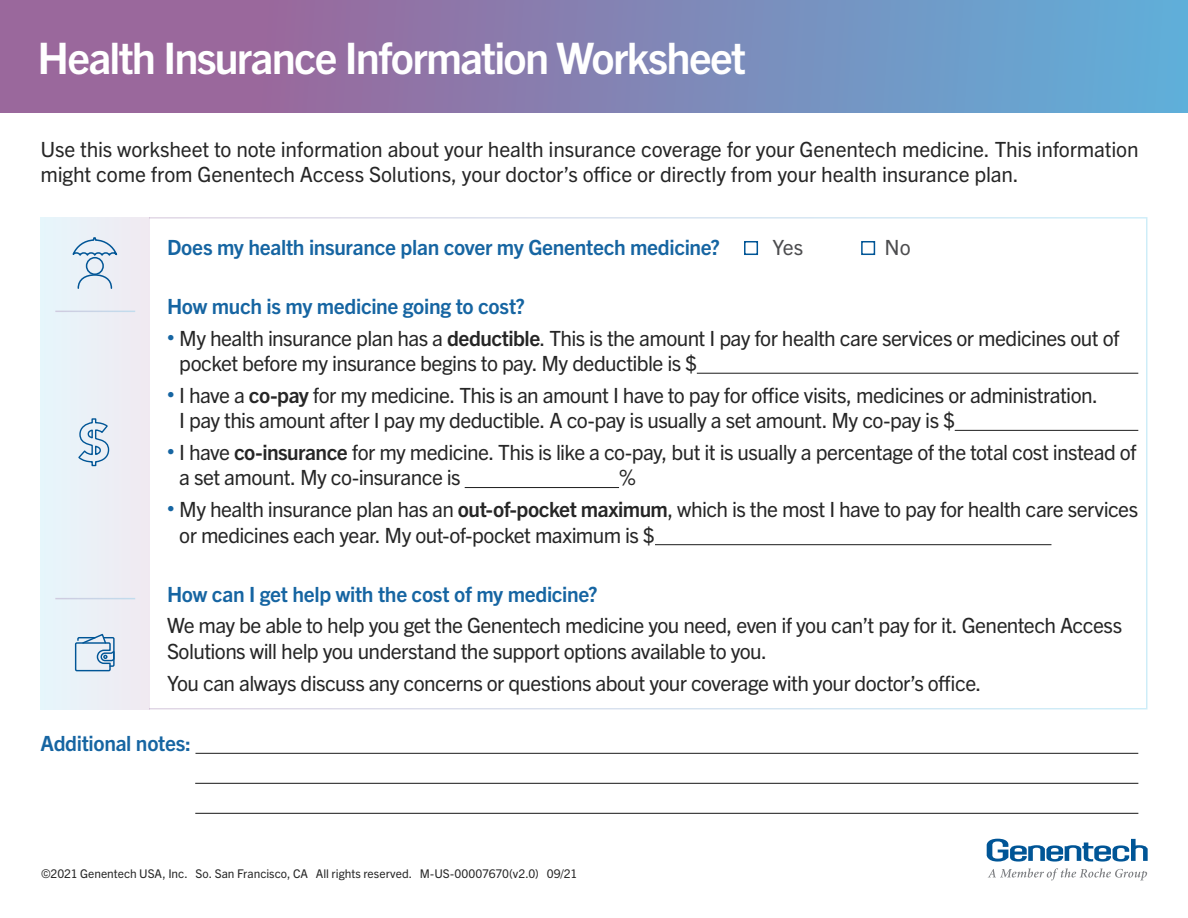
<style>
.page{position:relative;width:1188px;height:918px;background:#fff}
.page>*{position:absolute;margin:0;border:0;box-sizing:border-box;transform-origin:0 0}
.t1{font:700 43.5px "Trade Gothic Next LT Pro";letter-spacing:-.04em;color:#fff}
.t2{font:21px/25.2px "Trade Gothic Next LT Pro";letter-spacing:-.025em;color:#262626}
.t3{font:700 21px "Trade Gothic Next LT Pro";letter-spacing:-.015em;color:#1665a2}
.t4{font:21px "Trade Gothic Next LT Pro";color:#4d4d4f}
.t5{font:12px "Trade Gothic Next LT Pro";color:#262626}
.s1{font-size:15px;color:#1665a2}
.s2{font-weight:700}
</style>
<div class="page">
<div style="left:0;top:0;width:1188px;height:112px;background:linear-gradient(to right,#a45c91,#62acd7)"></div>
<div style="left:40px;top:217px;width:109px;height:493px;background:#ebf0f6"></div>
<svg style="left:78px;top:418px;width:32px;height:49px"></svg>
<svg style="left:74px;top:633px;width:41px;height:39px"></svg>
<svg style="left:72px;top:237px;width:46px;height:52px"></svg>
<hr style="left:55px;top:311px;width:80px;height:1px;background:#fff">
<hr style="left:55px;top:598px;width:80px;height:1px;background:#fff">
<svg style="left:987px;top:839px;width:161px;height:23px"></svg>
<svg style="left:988px;top:868px;width:159px;height:12px"></svg>
<hr style="left:697px;top:373px;width:441px;height:1px;background:#262626">
<hr style="left:955px;top:430px;width:183px;height:1px;background:#262626">
<hr style="left:465px;top:487px;width:154px;height:1px;background:#262626">
<hr style="left:655px;top:544px;width:396px;height:1px;background:#262626">
<div style="left:744px;top:241px;width:14px;height:14px;border:2px solid #005596"></div>
<div style="left:861px;top:241px;width:14px;height:14px;border:2px solid #005596"></div>
<hr style="left:195px;top:753px;width:943px;height:1px;background:#262626">
<hr style="left:195px;top:783px;width:943px;height:1px;background:#262626">
<hr style="left:195px;top:813px;width:943px;height:1px;background:#262626">
<h1 class="t1" style="left:38px;top:28px;width:710px">Health Insurance Information Worksheet</h1>
<p class="t2" style="left:40px;top:135px;width:1100px">Use this worksheet to note information about your health insurance coverage for your Genentech medicine. This information might come from Genentech Access Solutions, your doctor’s office or directly from your health insurance plan.</p>
<p class="t3" style="left:167px;top:233px;width:555px">Does my health insurance plan cover my Genentech medicine?</p>
<p class="t4" style="left:772px;top:233px;width:32px">Yes</p>
<p class="t4" style="left:885px;top:233px;width:28px">No</p>
<p class="t3" style="left:167px;top:292px;width:359px">How much is my medicine going to cost?</p>
<p class="t2" style="left:179px;top:324px;width:942px;text-indent:-12px"><span class="s1">•</span> My health insurance plan has a <span class="s2">deductible</span>. This is the amount I pay for health care services or medicines out of pocket before my insurance begins to pay. My deductible is $</p>
<p class="t2" style="left:179px;top:381px;width:920px;text-indent:-12px"><span class="s1">•</span> I have a <span class="s2">co-pay</span> for my medicine. This is an amount I have to pay for office visits, medicines or administration.<br>I pay this amount after I pay my deductible. A co-pay is usually a set amount. My co-pay is $</p>
<p class="t2" style="left:179px;top:439px;width:959px;text-indent:-12px"><span class="s1">•</span> I have <span class="s2">co-insurance</span> for my medicine. This is like a co-pay, but it is usually a percentage of the total cost instead of a set amount. My co-insurance is</p>
<p class="t2" style="left:619px;top:464px;width:18px">%</p>
<p class="t2" style="left:179px;top:496px;width:960px;text-indent:-12px"><span class="s1">•</span> My health insurance plan has an <span class="s2">out-of-pocket maximum</span>, which is the most I have to pay for health care services or medicines each year. My out-of-pocket maximum is $</p>
<p class="t3" style="left:167px;top:579px;width:432px">How can I get help with the cost of my medicine?</p>
<p class="t2" style="left:167px;top:612px;width:957px">We may be able to help you get the Genentech medicine you need, even if you can’t pay for it. Genentech Access<br>Solutions will help you understand the support options available to you.</p>
<p class="t2" style="left:167px;top:669px;width:816px">You can always discuss any concerns or questions about your coverage with your doctor’s office.</p>
<p class="t3" style="left:40px;top:729px;width:152px">Additional notes:</p>
<p class="t5" style="left:41px;top:865px;width:538px">©2021 Genentech USA, Inc. So. San Francisco, CA All rights reserved. M-US-00007670(v2.0) 09/21</p>
</div>
